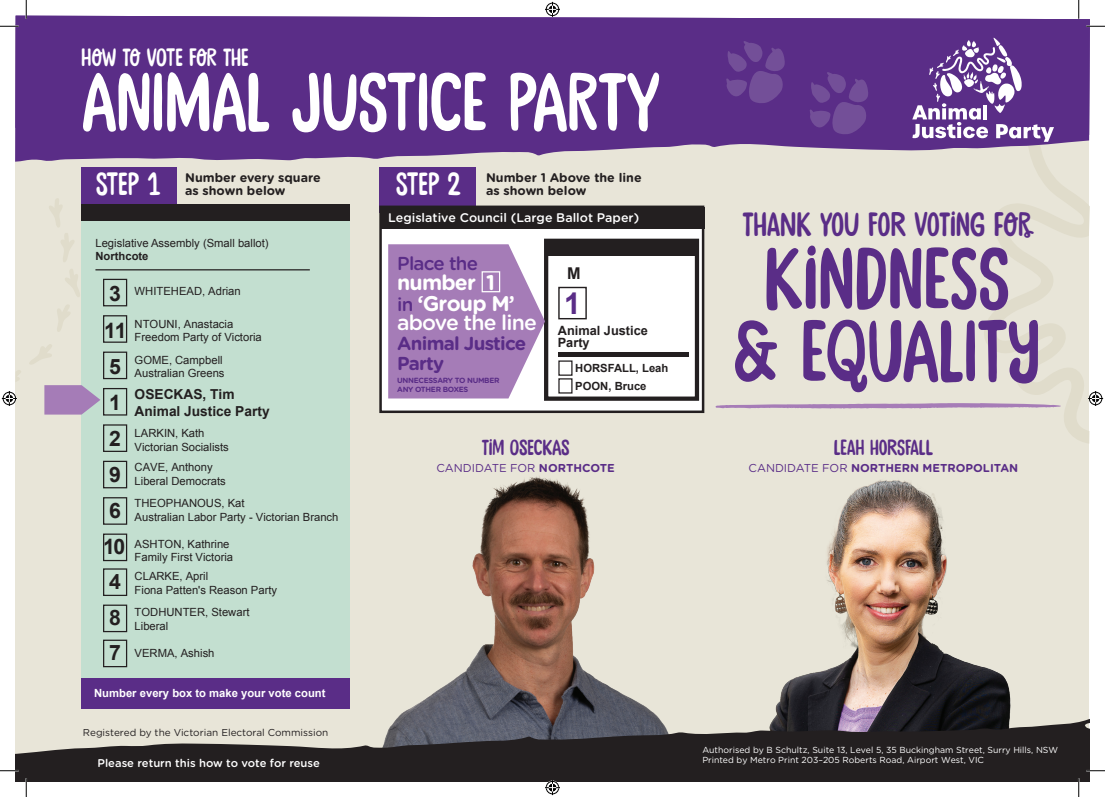
<style>
.page{position:relative;width:1105px;height:797px;background:#fff}
.page>*{position:absolute;margin:0;border:0;box-sizing:border-box;transform-origin:0 0}
.t1{font:86.25px "Stick A Round";color:#5a2d87}
.t2{font:81.88px "Stick A Round";color:#fff}
.t3{font:33.75px "Stick A Round";letter-spacing:-.01em;color:#5a2d87}
.t4{font:32px "Stick A Round";color:#fff}
.t5{font:700 30px "Arial";color:#5a2d87}
.t6{font:25px "Stick A Round";letter-spacing:-.015em;color:#fff}
.t7{font:21.88px "Stick A Round";color:#5a2d87}
.t8{font:700 21.25px/20px "Gotham Rounded";letter-spacing:-.04em;color:#fff}
.t9{font:700 21.25px/36.1px "Arial";color:#231f20}
.t10{font:700 18.75px/20px "Gotham Rounded";letter-spacing:-.04em;color:#5a2d87}
.t11{font:500 18.75px "Gotham Rounded";letter-spacing:-.04em;color:#5a2d87}
.t12{font:700 16.25px "Arial";color:#231f20}
.t13{font:700 13.75px/16.5px "Arial";color:#231f20}
.t14{font:700 12.75px/12.5px "Arial";color:#231f20}
.t15{font:700 12.5px/12.5px "Gotham Rounded";color:#231f20}
.t16{font:500 12.5px "Gotham Rounded";color:#fff}
.t17{font:700 11.5px "Gotham Rounded";color:#5a2d87}
.t18{font:11.5px "Gotham Rounded";color:#5a2d87}
.t19{font:11.25px/13.5px "Arial";color:#231f20}
.t20{font:700 11.25px "Arial";color:#fff}
.t21{font:500 11.25px "Gotham Rounded";color:#fff}
.t22{font:11.25px "Arial";color:#231f20}
.t23{font:700 11.25px/17.8px "Arial";color:#231f20}
.t24{font:10px "Gotham Rounded";color:#231f20}
.t25{font:8.75px/10.5px "Gotham Rounded";color:#fff}
.t26{font:700 7.5px/8.8px "Gotham Rounded";letter-spacing:-.04em;color:#5a2d87}
.s1{font-style:inherit}
.s2{font-weight:500;font-size:18.75px;color:#5a2d87}
.s3{font-weight:500}
.s4{font-weight:700}
.s5{font-weight:400}
</style>
<div class="page">
<div style="left:16px;top:24px;width:1073px;height:757px;background:#e8e5d8"></div>
<svg style="left:984px;top:172px;width:105px;height:271px"></svg>
<svg style="left:16px;top:135px;width:1073px;height:37px"></svg>
<div style="left:16px;top:16px;width:1073px;height:119px;background:#5a2d87"></div>
<svg style="left:16px;top:370px;width:5px;height:11px"></svg>
<svg style="left:29px;top:344px;width:23px;height:20px"></svg>
<svg style="left:57px;top:269px;width:23px;height:63px"></svg>
<svg style="left:49px;top:198px;width:25px;height:64px"></svg>
<img style="left:397px;top:476px;width:262px;height:242px">
<div style="left:81px;top:168px;width:96px;height:49px;background:#5a2d87"></div>
<div style="left:379px;top:168px;width:97px;height:45px;background:#5a2d87"></div>
<div style="left:81px;top:207px;width:269px;height:500px;background:#c3dfd0"></div>
<div style="left:81px;top:205px;width:269px;height:16px;background:#231f20"></div>
<div style="left:379px;top:205px;width:325px;height:208px;background:#fff;border:2px solid #231f20"></div>
<hr style="left:95px;top:269px;width:215px;height:1px;background:#231f20">
<div style="left:544px;top:239px;width:155px;height:162px;border:4px solid #231f20"></div>
<div style="left:547px;top:241px;width:149px;height:15px;background:#231f20"></div>
<div style="left:558px;top:287px;width:29px;height:32px;border:1px solid #231f20"></div>
<div style="left:558px;top:352px;width:130px;height:5px;background:#231f20"></div>
<img style="left:774px;top:480px;width:237px;height:238px">
<svg style="left:16px;top:718px;width:1073px;height:63px;fill:#231f20"></svg>
<svg style="left:726px;top:41px;width:59px;height:63px;background:#673e8f"></svg>
<svg style="left:810px;top:72px;width:59px;height:63px;background:#673e8f"></svg>
<div style="left:81px;top:678px;width:269px;height:30px;background:#5a2d87"></div>
<svg style="left:388px;top:244px;width:157px;height:154px;background:#ae8abe"></svg>
<svg style="left:715px;top:403px;width:346px;height:6px"></svg>
<svg style="left:44px;top:385px;width:56px;height:29px;background:#aa8cbb"></svg>
<div style="left:558px;top:360px;width:14px;height:16px;border:1px solid #231f20"></div>
<div style="left:381px;top:208px;width:323px;height:21px;background:#231f20"></div>
<svg style="left:912px;top:38px;width:142px;height:104px;background:#7f5ca2"></svg>
<div style="left:482px;top:271px;width:18px;height:21px;border:1px solid #fff"></div>
<svg style="left:0;top:25px;width:19px;height:2px"></svg>
<svg style="left:1086px;top:25px;width:19px;height:2px"></svg>
<svg style="left:0;top:770px;width:19px;height:1px"></svg>
<svg style="left:1086px;top:770px;width:19px;height:1px"></svg>
<svg style="left:25px;top:0;width:2px;height:19px"></svg>
<svg style="left:25px;top:778px;width:2px;height:19px"></svg>
<svg style="left:1078px;top:0;width:1px;height:19px"></svg>
<svg style="left:1078px;top:778px;width:1px;height:19px"></svg>
<svg style="left:545px;top:2px;width:15px;height:15px"></svg>
<svg style="left:2px;top:391px;width:15px;height:15px"></svg>
<svg style="left:1088px;top:391px;width:15px;height:15px"></svg>
<div style="left:103px;top:461px;width:24px;height:27px;border:1px solid #231f20"></div>
<div style="left:103px;top:497px;width:24px;height:28px;border:1px solid #231f20"></div>
<div style="left:103px;top:533px;width:24px;height:28px;border:1px solid #231f20"></div>
<div style="left:103px;top:568px;width:24px;height:28px;border:1px solid #231f20"></div>
<div style="left:103px;top:604px;width:24px;height:28px;border:1px solid #231f20"></div>
<div style="left:103px;top:639px;width:24px;height:28px;border:1px solid #231f20"></div>
<div style="left:103px;top:424px;width:24px;height:28px;border:1px solid #231f20"></div>
<div style="left:103px;top:388px;width:24px;height:27px;border:1px solid #231f20"></div>
<div style="left:103px;top:351px;width:24px;height:28px;border:1px solid #231f20"></div>
<div style="left:103px;top:315px;width:24px;height:28px;border:1px solid #231f20"></div>
<div style="left:103px;top:279px;width:24px;height:27px;border:1px solid #231f20"></div>
<svg style="left:545px;top:780px;width:15px;height:15px"></svg>
<h3 class="t6" style="left:81px;top:43px;width:169px">HOW TO VOTE FOR THE</h3>
<h2 class="t2" style="left:81px;top:56px;width:580px">ANIMAL JUSTICE PARTY</h2>
<h3 class="t4" style="left:96px;top:166px;width:66px">STEP 1</h3>
<p class="t15" style="left:185px;top:171px;width:137px">Number every square as shown below</p>
<p class="t15" style="left:486px;top:171px;width:157px">Number 1 Above the line as shown below</p>
<h3 class="t4" style="left:396px;top:166px;width:66px">STEP 2</h3>
<p class="t22" style="left:95px;top:235px;width:175px">Legislative Assembly (Small ballot)</p>
<p class="t23" style="left:95px;top:248px;width:55px">Northcote</p>
<h3 class="t9" style="left:109px;top:276px;width:13px">3</h3>
<h3 class="t9" style="left:104px;top:312px;width:24px">11</h3>
<h3 class="t9" style="left:109px;top:348px;width:13px">5</h3>
<h3 class="t9" style="left:109px;top:385px;width:13px">1</h3>
<h3 class="t9" style="left:109px;top:421px;width:13px">2</h3>
<h3 class="t9" style="left:103px;top:456px;width:24px">9<br>6<br>10</h3>
<h3 class="t9" style="left:109px;top:563px;width:13px">4</h3>
<h3 class="t9" style="left:109px;top:600px;width:13px;line-height:35px">8<br>7</h3>
<p class="t19" style="left:135px;top:284px;width:108px">WHITEHEAD, Adrian</p>
<p class="t19" style="left:135px;top:317px;width:129px">NTOUNI, Anastacia<br>Freedom Party of Victoria</p>
<p class="t19" style="left:135px;top:353px;width:91px">GOME, Campbell<br>Australian Greens</p>
<p class="t13" style="left:135px;top:387px;width:137px">OSECKAS, Tim<br>Animal Justice Party</p>
<p class="t19" style="left:135px;top:426px;width:96px">LARKIN, Kath<br>Victorian Socialists</p>
<p class="t19" style="left:135px;top:460px;width:93px">CAVE, Anthony<br>Liberal Democrats</p>
<p class="t19" style="left:135px;top:496px;width:205px">THEOPHANOUS, Kat<br>Australian Labor Party <span class="s1">- Victorian Branch</span></p>
<p class="t19" style="left:135px;top:537px;width:100px">ASHTON, Kathrine<br>Family First Victoria</p>
<p class="t19" style="left:135px;top:569px;width:144px">CLARKE, April<br>Fiona Patten's Reason Party</p>
<p class="t19" style="left:135px;top:605px;width:116px">TODHUNTER, Stewart<br>Liberal</p>
<p class="t19" style="left:135px;top:646px;width:81px">VERMA, Ashish</p>
<p class="t20" style="left:94px;top:686px;width:233px">Number every box to make your vote count</p>
<p class="t24" style="left:83px;top:725px;width:247px">Registered by the Victorian Electoral Commission</p>
<p class="t21" style="left:98px;top:755px;width:224px">Please return this how to vote for reuse</p>
<p class="t16" style="left:388px;top:209px;width:253px">Legislative Council (Large Ballot Paper)</p>
<h3 class="t11" style="left:397px;top:249px;width:82px">Place the</h3>
<h3 class="t8" style="left:397px;top:272px;width:141px">number 1<br><span class="s2">in</span> ‘Group M’ <span class="s3">above the line</span></h3>
<h3 class="t10" style="left:397px;top:333px;width:131px">Animal Justice<br>Party</h3>
<p class="t26" style="left:397px;top:375px;width:104px">UNNECESSARY TO NUMBER<br>ANY OTHER BOXES</p>
<h3 class="t12" style="left:567px;top:262px;width:15px">M</h3>
<h3 class="t5" style="left:564px;top:284px;width:18px">1</h3>
<p class="t14" style="left:558px;top:324px;width:92px">Animal Justice<br>Party</p>
<p class="t23" style="left:575px;top:359px;width:95px">HORSFALL, Leah<br>POON, Bruce</p>
<h3 class="t7" style="left:482px;top:435px;width:89px">TIM OSECKAS</h3>
<p class="t18" style="left:436px;top:459px;width:180px">CANDIDATE FOR <span class="s4">NORTHCOTE</span></p>
<h3 class="t3" style="left:742px;top:205px;width:290px">THANK YOU FOR VOTING FOR</h3>
<h1 class="t1" style="left:763px;top:230px;width:244px">KINDNESS</h1>
<h1 class="t1" style="left:733px;top:302px;width:309px">&amp; EQUALITY</h1>
<h3 class="t7" style="left:834px;top:435px;width:101px">LEAH HORSFALL</h3>
<p class="t17" style="left:749px;top:459px;width:271px"><span class="s5">CANDIDATE FOR</span> NORTHERN METROPOLITAN</p>
<p class="t25" style="left:702px;top:744px;width:357px">Authorised by B Schultz, Suite 13, Level 5, 35 Buckingham Street, Surry Hills, NSW<br>Printed by Metro Print 203–205 Roberts Road, Airport West, VIC</p>
</div>
